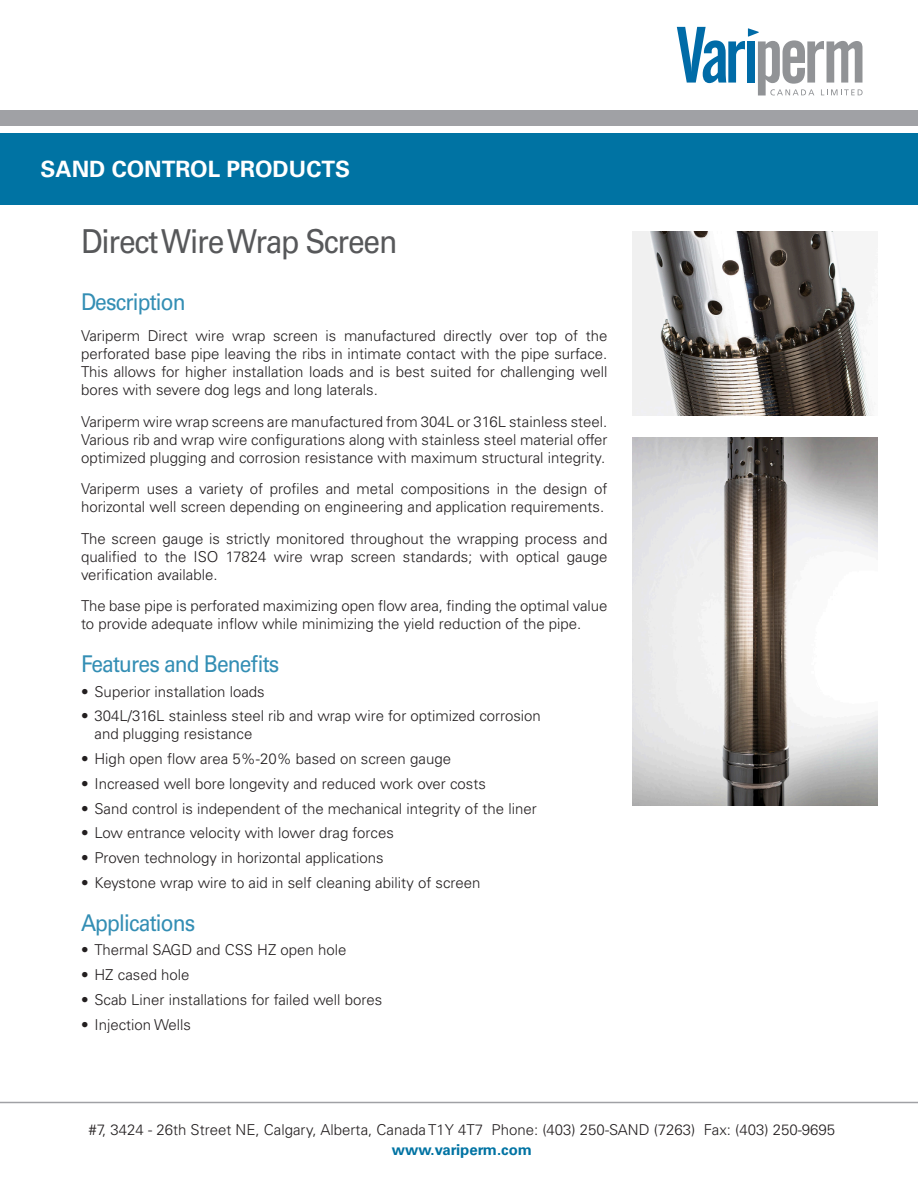
<style>
.page{position:relative;width:918px;height:1188px;background:#fff}
.page>*{position:absolute;margin:0;border:0;box-sizing:border-box;transform-origin:0 0}
.Headline_new{font:33px "Univers LT Std";letter-spacing:-.04em;color:#57585a;scale:.91 1}
.Subhead_new{font:23.1px "Univers LT Std";letter-spacing:-.04em;color:#338eb4;scale:.91 1}
.header_white{font:700 22.5px "Univers LT Std";color:#fff}
.body{font:300 15px/18px "Univers LT Std";color:#231f20;text-align:justify}
.Bullets_new{font:300 15px/18px "Univers LT Std";color:#231f20}
.t1{font:700 15px "Univers LT Std";color:#0073a3}
</style>
<div class="page">
<div style="left:0;top:110px;width:918px;height:16px;background:#a0a1a5"></div>
<svg style="left:677px;top:27px;width:186px;height:68px"></svg>
<div style="left:0;top:133px;width:918px;height:72px;background:#0073a3"></div>
<hr style="left:0;top:1102px;width:918px;height:1px;background:#a0a1a5">
<img style="left:632px;top:232px;width:240px;height:184px">
<img style="left:632px;top:437px;width:246px;height:368px">
<p class="header_white" style="left:40px;top:155px;width:311px">SAND CONTROL PRODUCTS</p>
<p class="Headline_new" style="left:81px;top:222px;width:349px">Direct Wire Wrap Screen</p>
<p class="Subhead_new" style="left:81px;top:288px;width:117px">Description</p>
<p class="body" style="left:81px;top:327px;width:528px">Variperm Direct wire wrap screen is manufactured directly over top of the perforated base pipe leaving the ribs in intimate contact with the pipe surface.<br>This allows for higher installation loads and is best suited for challenging well bores with severe dog legs and long laterals.</p>
<p class="body" style="left:81px;top:412px;width:528px">Variperm wire wrap screens are manufactured from 304L or 316L stainless steel.<br>Various rib and wrap wire configurations along with stainless steel material offer optimized plugging and corrosion resistance with maximum structural integrity.</p>
<p class="body" style="left:81px;top:480px;width:528px">Variperm uses a variety of profiles and metal compositions in the design of horizontal well screen depending on engineering and application requirements.</p>
<p class="body" style="left:81px;top:529px;width:528px">The screen gauge is strictly monitored throughout the wrapping process and qualified to the ISO 17824 wire wrap screen standards; with optical gauge verification available.</p>
<p class="body" style="left:81px;top:597px;width:528px">The base pipe is perforated maximizing open flow area, finding the optimal value to provide adequate inflow while minimizing the yield reduction of the pipe.</p>
<p class="Subhead_new" style="left:81px;top:650px;width:219px">Features and Benefits</p>
<p class="Bullets_new" style="left:81px;top:682px;width:185px">• Superior installation loads</p>
<p class="Bullets_new" style="left:94px;top:707px;width:448px;text-indent:-14px">• 304L/316L stainless steel rib and wrap wire for optimized corrosion and plugging resistance</p>
<p class="Bullets_new" style="left:81px;top:750px;width:372px">• High open flow area 5%-20% based on screen gauge</p>
<p class="Bullets_new" style="left:81px;top:775px;width:406px">• Increased well bore longevity and reduced work over costs</p>
<p class="Bullets_new" style="left:81px;top:799px;width:457px">• Sand control is independent of the mechanical integrity of the liner</p>
<p class="Bullets_new" style="left:81px;top:824px;width:314px">• Low entrance velocity with lower drag forces</p>
<p class="Bullets_new" style="left:81px;top:849px;width:304px">• Proven technology in horizontal applications</p>
<p class="Bullets_new" style="left:81px;top:874px;width:401px">• Keystone wrap wire to aid in self cleaning ability of screen</p>
<p class="Subhead_new" style="left:81px;top:909px;width:127px">Applications</p>
<p class="Bullets_new" style="left:81px;top:941px;width:267px">• Thermal SAGD and CSS HZ open hole</p>
<p class="Bullets_new" style="left:81px;top:966px;width:110px">• HZ cased hole</p>
<p class="Bullets_new" style="left:81px;top:991px;width:303px">• Scab Liner installations for failed well bores</p>
<p class="Bullets_new" style="left:81px;top:1015px;width:112px">• Injection Wells</p>
<p class="body" style="left:89px;top:1121px;width:748px">#7, 3424 - 26th Street NE, Calgary, Alberta, Canada T1Y 4T7 Phone: (403) 250-SAND (7263) Fax: (403) 250-9695</p>
<p class="t1" style="left:392px;top:1141px;width:142px">www.variperm.com</p>
</div>
